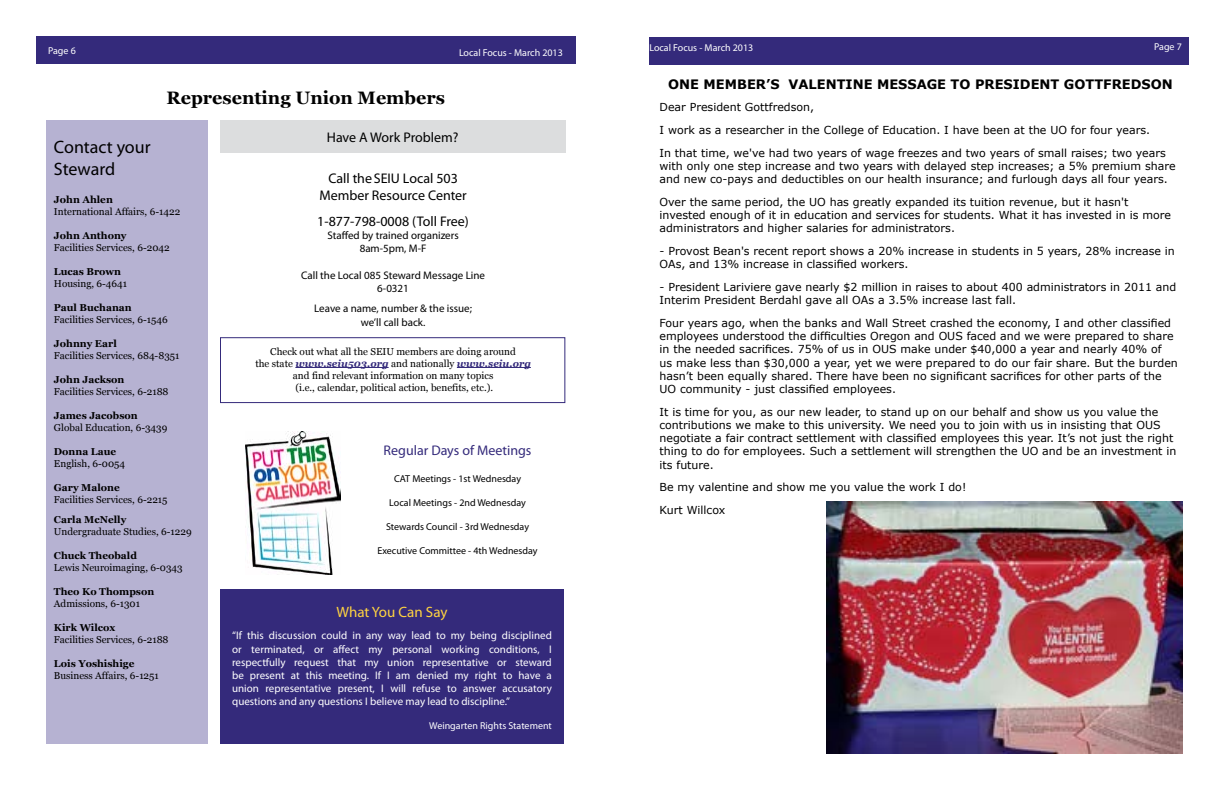
<style>
.page{position:relative;width:1224px;height:792px;background:#fff}
.page>*{position:absolute;margin:0;border:0;box-sizing:border-box;transform-origin:0 0}
.t1{font:700 18px "Georgia";color:#000}
.t2{font:18px/21.6px "Myriad Pro";color:#000}
.t3{font:15px "Myriad Pro";letter-spacing:-.005em;color:#ffd341}
.t4{font:14px/16.8px "Myriad Pro";color:#000;text-align:center}
.t5{font:14px "Myriad Pro";color:#342a7b}
.t6{font:700 13px "Verdana";color:#000}
.t7{font:11px/13.2px "Verdana";color:#000}
.t8{font:11px/13.2px "Myriad Pro";color:#fff;text-align:justify}
.t9{font:11px/13.2px "Myriad Pro";color:#000;text-align:center}
.t10{font:10px/12px "Georgia";color:#000;text-align:center}
.t11{font:700 10px "Georgia";color:#000}
.t12{font:10px "Myriad Pro";color:#000}
.t13{font:10px "Myriad Pro";color:#fff}
.s1{font-weight:700;font-style:italic;color:#342a7b}
</style>
<div class="page">
<svg style="left:220px;top:337px;width:346px;height:67px"></svg>
<div style="left:46px;top:120px;width:162px;height:624px;background:#b6b2d2"></div>
<div style="left:220px;top:120px;width:345px;height:32px;background:#dcddde"></div>
<hr style="left:295px;top:367px;width:94px;height:1px;background:#342a7b">
<hr style="left:457px;top:367px;width:74px;height:1px;background:#342a7b">
<img style="left:246px;top:431px;width:95px;height:143px">
<div style="left:36px;top:36px;width:540px;height:28px;background:#342a7b"></div>
<div style="left:220px;top:589px;width:343px;height:155px;background:#342a7b"></div>
<div style="left:649px;top:37px;width:540px;height:28px;background:#342a7b"></div>
<img style="left:827px;top:501px;width:355px;height:252px">
<p class="t13" style="left:48px;top:44px;width:29px">Page 6</p>
<p class="t13" style="left:459px;top:47px;width:105px">Local Focus - March 2013</p>
<h1 class="t1" style="left:166px;top:87px;width:280px">Representing Union Members</h1>
<p class="t4" style="left:327px;top:128px;width:133px">Have A Work Problem?</p>
<p class="t4" style="left:319px;top:170px;width:149px">Call theSEIU Local 503<br>Member Resource Center</p>
<p class="t4" style="left:317px;top:213px;width:153px">1-877-798-0008 (Toll Free)</p>
<p class="t9" style="left:327px;top:229px;width:133px">Staffed by trained organizers<br>8am-5pm, M-F</p>
<p class="t9" style="left:301px;top:268px;width:185px">Call the Local 085 Steward Message Line<br>6-0321</p>
<p class="t9" style="left:314px;top:302px;width:159px">Leave a name, number &amp; the issue; we’ll call back.</p>
<h1 class="t2" style="left:54px;top:136px;width:98px">Contact your<br>Steward</h1>
<p class="t11" style="left:54px;top:194px;width:60px">John Ahlen</p>
<p class="t10" style="left:54px;top:206px;width:128px">International Affairs, 6-1422</p>
<p class="t11" style="left:54px;top:230px;width:74px">John Anthony</p>
<p class="t10" style="left:54px;top:242px;width:117px">Facilities Services, 6-2042</p>
<p class="t11" style="left:54px;top:266px;width:69px">Lucas Brown</p>
<p class="t10" style="left:54px;top:278px;width:75px">Housing, 6-4641</p>
<p class="t11" style="left:54px;top:302px;width:79px">Paul Buchanan</p>
<p class="t10" style="left:54px;top:314px;width:115px">Facilities Services, 6-1546</p>
<p class="t11" style="left:54px;top:338px;width:64px">Johnny Earl</p>
<p class="t10" style="left:54px;top:350px;width:127px">Facilities Services, 684-8351</p>
<p class="t11" style="left:54px;top:374px;width:72px">John Jackson</p>
<p class="t10" style="left:54px;top:386px;width:116px">Facilities Services, 6-2188</p>
<p class="t11" style="left:54px;top:410px;width:85px">James Jacobson</p>
<p class="t10" style="left:54px;top:422px;width:115px">Global Education, 6-3439</p>
<p class="t11" style="left:54px;top:446px;width:64px">Donna Laue</p>
<p class="t10" style="left:54px;top:458px;width:73px">English, 6-0054</p>
<p class="t11" style="left:54px;top:482px;width:67px">Gary Malone</p>
<p class="t10" style="left:54px;top:494px;width:115px">Facilities Services, 6-2215</p>
<p class="t11" style="left:54px;top:513px;width:74px">Carla McNelly</p>
<p class="t10" style="left:54px;top:525px;width:139px">Undergraduate Studies, 6-1229</p>
<p class="t11" style="left:54px;top:549px;width:85px">Chuck Theobald</p>
<p class="t10" style="left:54px;top:561px;width:130px">Lewis Neuroimaging, 6-0343</p>
<p class="t11" style="left:54px;top:585px;width:102px">Theo Ko Thompson</p>
<p class="t10" style="left:54px;top:597px;width:88px">Admissions, 6-1301</p>
<p class="t11" style="left:54px;top:621px;width:63px">Kirk Wilcox</p>
<p class="t10" style="left:54px;top:633px;width:116px">Facilities Services, 6-2188</p>
<p class="t11" style="left:54px;top:657px;width:82px">Lois Yoshishige</p>
<p class="t10" style="left:54px;top:669px;width:106px">Business Affairs, 6-1251</p>
<p class="t10" style="left:255px;top:345px;width:277px">Check out what all the SEIU members are doing around<br>the state <span class="s1">www.seiu503.org</span> and nationally <span class="s1">www.seiu.org </span>and find relevant information on many topics<br>(i.e., calendar, political action, benefits, etc.).</p>
<p class="t5" style="left:384px;top:442px;width:149px">Regular Days of Meetings</p>
<p class="t12" style="left:394px;top:472px;width:129px">CAT Meetings - 1st Wednesday</p>
<p class="t12" style="left:389px;top:496px;width:138px">Local Meetings - 2nd Wednesday</p>
<p class="t12" style="left:386px;top:520px;width:145px">Stewards Council - 3rd Wednesday</p>
<p class="t12" style="left:377px;top:544px;width:162px">Executive Committee - 4th Wednesday</p>
<h2 class="t3" style="left:336px;top:602px;width:113px">What You Can Say</h2>
<p class="t8" style="left:232px;top:629px;width:321px">“If this discussion could in any way lead to my being disciplined or terminated, or affect my personal working conditions, I respectfully request that my union representative or steward be present at this meeting. If I am denied my right to have a union representative present, I will refuse to answer accusatory questions and any questions I believe may lead to discipline.”</p>
<p class="t13" style="left:429px;top:720px;width:124px">Weingarten Rights Statement</p>
<p class="t13" style="left:649px;top:42px;width:105px">Local Focus - March 2013</p>
<p class="t13" style="left:1154px;top:41px;width:29px">Page 7</p>
<p class="t6" style="left:668px;top:75px;width:506px">ONE MEMBER’S VALENTINE MESSAGE TO PRESIDENT GOTTFREDSON</p>
<p class="t7" style="left:660px;top:96px;width:508px;line-height:22.8px">Dear President Gottfredson,<br>I work as a researcher in the College of Education. I have been at the UO for four years.<br>In that time, we've had two years of wage freezes and two years of small raises; two years</p>
<p class="t7" style="left:660px;top:159px;width:518px">with only one step increase and two years with delayed step increases; a 5% premium share and new co-pays and deductibles on our health insurance; and furlough days all four years.</p>
<p class="t7" style="left:660px;top:195px;width:513px">Over the same period, the UO has greatly expanded its tuition revenue, but it hasn't invested enough of it in education and services for students. What it has invested in is more administrators and higher salaries for administrators.</p>
<p class="t7" style="left:660px;top:244px;width:517px">- Provost Bean's recent report shows a 20% increase in students in 5 years, 28% increase in<br>OAs, and 13% increase in classified workers.</p>
<p class="t7" style="left:660px;top:280px;width:518px">- President Lariviere gave nearly $2 million in raises to about 400 administrators in 2011 and<br>Interim President Berdahl gave all OAs a 3.5% increase last fall.</p>
<p class="t7" style="left:660px;top:316px;width:520px">Four years ago, when the banks and Wall Street crashed the economy, I and other classified employees understood the difficulties Oregon and OUS faced and we were prepared to share in the needed sacrifices. 75% of us in OUS make under $40,000 a year and nearly 40% of<br>us make less than $30,000 a year, yet we were prepared to do our fair share. But the burden hasn’t been equally shared. There have been no significant sacrifices for other parts of the UO community - just classified employees.</p>
<p class="t7" style="left:660px;top:405px;width:518px">It is time for you, as our new leader, to stand up on our behalf and show us you value the contributions we make to this university. We need you to join with us in insisting that OUS negotiate a fair contract settlement with classified employees this year. It’s not just the right thing to do for employees. Such a settlement will strengthen the UO and be an investment in its future.</p>
<p class="t7" style="left:660px;top:476px;width:308px;line-height:22.8px">Be my valentine and show me you value the work I do!<br>Kurt Willcox</p>
</div>
